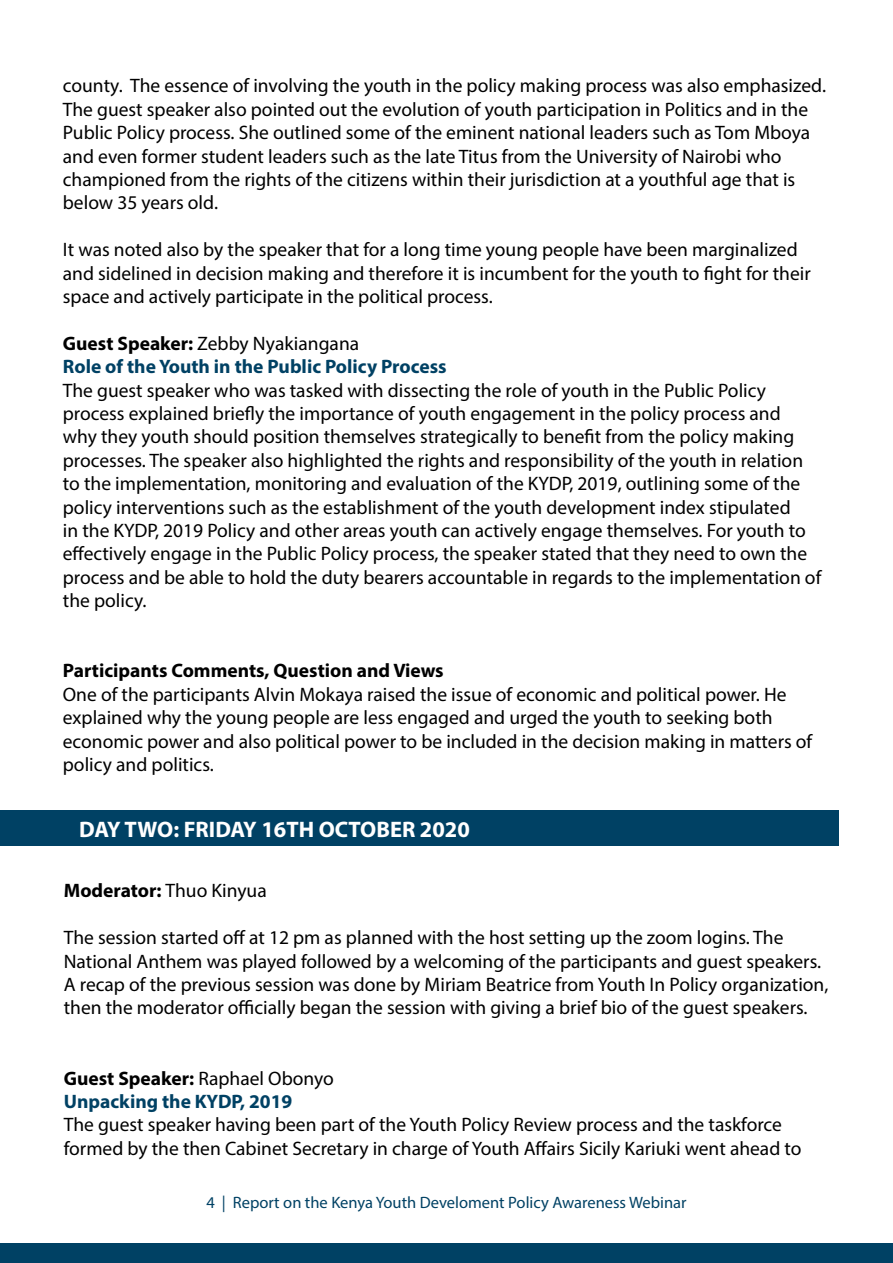
<style>
.page{position:relative;width:893px;height:1263px;background:#fff}
.page>*{position:absolute;margin:0;border:0;box-sizing:border-box;transform-origin:0 0}
.t1{font:700 22.5px "Myriad Pro";color:#fff}
.t2{font:19.5px/23.4px "Myriad Pro";color:#000}
.t3{font:700 19.5px/23.4px "Myriad Pro";color:#004164}
.t4{font:700 19.5px "Myriad Pro";color:#000}
.t5{font:16.5px "Myriad Pro";color:#004164}
.s1{color:#000}
.s2{font-weight:400;color:#000}
.s3{font-weight:400}
</style>
<div class="page">
<div style="left:0;top:1243px;width:893px;height:20px;background:#004164"></div>
<div style="left:0;top:810px;width:839px;height:36px;background:#004164"></div>
<p class="t2" style="left:63px;top:74px;width:765px">county. The essence of involving the youth in the policy making process was also emphasized.<br>The guest speaker also pointed out the evolution of youth participation in Politics and in the Public Policy process. She outlined some of the eminent national leaders such as Tom Mboya and even former student leaders such as the late Titus from the University of Nairobi who championed from the rights of the citizens within their jurisdiction at a youthful age that is below 35 years old.</p>
<p class="t2" style="left:63px;top:238px;width:749px">It was noted also by the speaker that for a long time young people have been marginalized and sidelined in decision making and therefore it is incumbent for the youth to fight for their space and actively participate in the political process.</p>
<p class="t3" style="left:63px;top:331px;width:385px"><span class="s1">Guest Speaker:</span> <span class="s2">Zebby Nyakiangana<br></span>Role of the Youth in the Public Policy Process</p>
<p class="t2" style="left:63px;top:378px;width:760px">The guest speaker who was tasked with dissecting the role of youth in the Public Policy process explained briefly the importance of youth engagement in the policy process and<br>why they youth should position themselves strategically to benefit from the policy making processes. The speaker also highlighted the rights and responsibility of the youth in relation to the implementation, monitoring and evaluation of the KYDP, 2019, outlining some of the policy interventions such as the establishment of the youth development index stipulated<br>in the KYDP, 2019 Policy and other areas youth can actively engage themselves. For youth to effectively engage in the Public Policy process, the speaker stated that they need to own the process and be able to hold the duty bearers accountable in regards to the implementation of the policy.</p>
<p class="t4" style="left:63px;top:658px;width:382px">Participants Comments, Question and Views</p>
<p class="t2" style="left:63px;top:682px;width:751px">One of the participants Alvin Mokaya raised the issue of economic and political power. He explained why the young people are less engaged and urged the youth to seeking both economic power and also political power to be included in the decision making in matters of policy and politics.</p>
<p class="t1" style="left:79px;top:814px;width:392px">DAY TWO: FRIDAY 16TH OCTOBER 2020</p>
<p class="t4" style="left:64px;top:878px;width:204px">Moderator: <span class="s3">Thuo Kinyua</span></p>
<p class="t2" style="left:64px;top:925px;width:766px">The session started off at 12 pm as planned with the host setting up the zoom logins. The National Anthem was played followed by a welcoming of the participants and guest speakers.<br>A recap of the previous session was done by Miriam Beatrice from Youth In Policy organization, then the moderator officially began the session with giving a brief bio of the guest speakers.</p>
<p class="t3" style="left:64px;top:1065px;width:271px"><span class="s1">Guest Speaker:</span> <span class="s2">Raphael Obonyo<br></span>Unpacking the KYDP, 2019</p>
<p class="t2" style="left:64px;top:1113px;width:739px">The guest speaker having been part of the Youth Policy Review process and the taskforce formed by the then Cabinet Secretary in charge of Youth Affairs Sicily Kariuki went ahead to</p>
<p class="t5" style="left:206px;top:1192px;width:482px">4 | Report on the Kenya Youth Develoment Policy Awareness Webinar</p>
</div>
